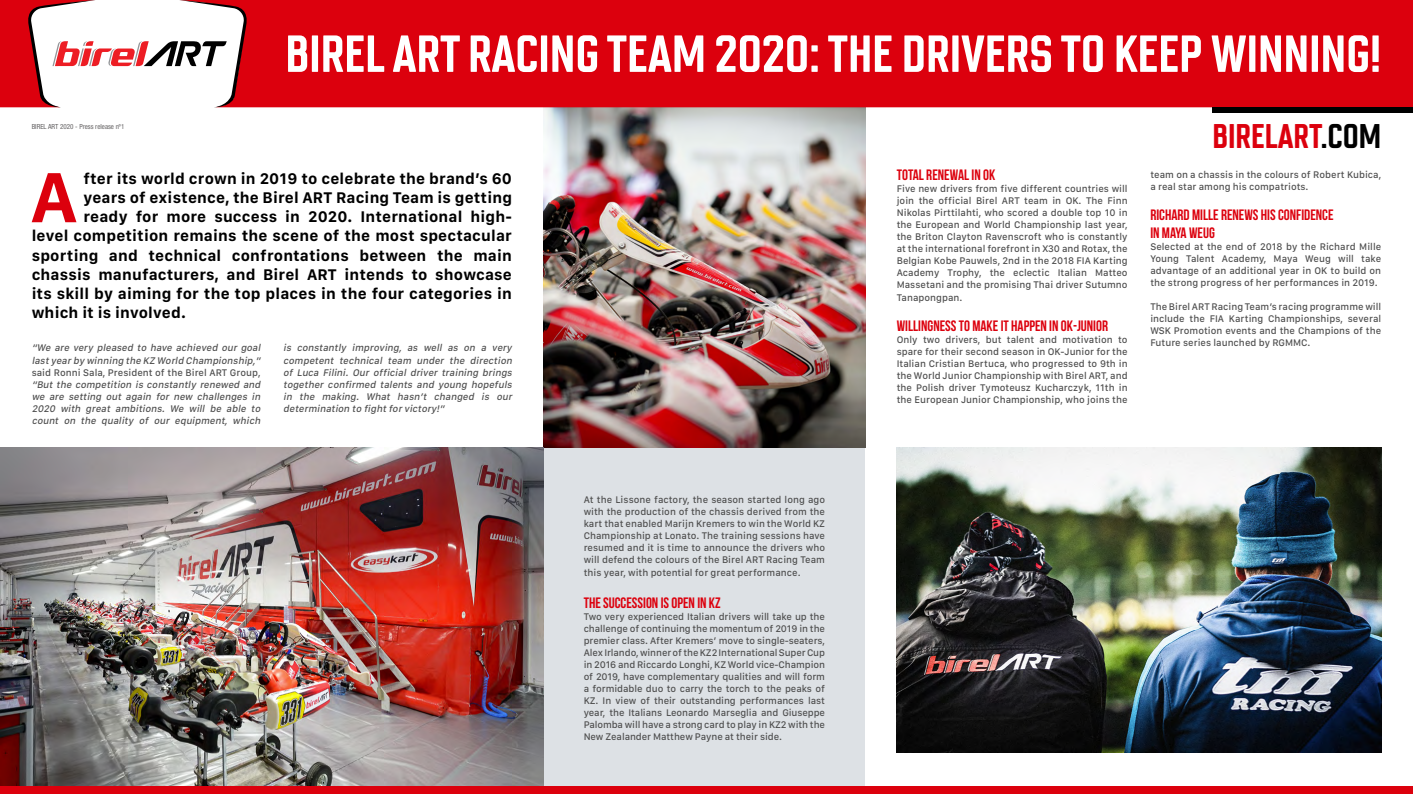
<style>
.page{position:relative;width:1413px;height:794px;background:#fff}
.page>*{position:absolute;margin:0;border:0;box-sizing:border-box;transform-origin:0 0}
.t1{font:700 73.6px "San Francisco Text";color:#dc000d}
.t2{font:700 52px "Chromoxome Pro";color:#fff}
.t3{font:700 34.2px "Chromoxome Pro";color:#dc000d}
.t4{font:700 16px "San Francisco Text";letter-spacing:.01em;color:#000}
.t5{font:700 15px/18px "Bebas Neue";color:#dc000d}
.t6{font:500 10px/12px "San Francisco Text";color:#4e4e4e;text-align:justify}
.t7{font:italic 500 10px/12px "San Francisco Text";color:#4e4e4e;text-align:justify}
.t8{font:condensed 7px "Helvetica Neue LT Pro";color:#646263}
.s1{color:#000}
</style>
<div class="page">
<div style="left:544px;top:447px;width:321px;height:339px;background:#dde1e5"></div>
<img style="left:544px;top:107px;width:321px;height:340px">
<img style="left:0;top:447px;width:544px;height:339px">
<div style="left:0;top:786px;width:1413px;height:8px;background:#dc000d"></div>
<div style="left:249px;top:0;width:1164px;height:107px;background:#dc000d"></div>
<svg style="left:0;top:0;width:249px;height:107px"></svg>
<div style="left:1212px;top:107px;width:201px;height:6px;background:#000"></div>
<img style="left:897px;top:447px;width:484px;height:306px">
<p class="t8" style="left:32px;top:122px;width:94px">BIREL ART 2020 - Press release nº1</p>
<h2 class="t2" style="left:285px;top:24px;width:1097px">BIREL ART RACING TEAM 2020: THE DRIVERS TO KEEP WINNING!</h2>
<h3 class="t3" style="left:1212px;top:116px;width:170px">BIRELART<span class="s1">.COM</span></h3>
<h1 class="t1" style="left:30px;top:152px;width:49px">A</h1>
<h3 class="t4" style="left:83px;top:168px;width:430px">fter its world crown in 2019 to celebrate the brand’s 60</h3>
<h3 class="t4" style="left:83px;top:188px;width:430px">years of existence, the Birel ART Racing Team is getting</h3>
<h3 class="t4" style="left:83px;top:207px;width:430px">ready for more success in 2020. International high-</h3>
<h3 class="t4" style="left:32px;top:226px;width:482px">level competition remains the scene of the most spectacular</h3>
<h3 class="t4" style="left:32px;top:245px;width:482px">sporting and technical confrontations between the main</h3>
<h3 class="t4" style="left:32px;top:264px;width:482px">chassis manufacturers, and Birel ART intends to showcase</h3>
<h3 class="t4" style="left:32px;top:284px;width:482px">its skill by aiming for the top places in the four categories in</h3>
<h3 class="t4" style="left:32px;top:303px;width:156px">which it is involved.</h3>
<p class="t7" style="left:32px;top:343px;width:233px">“We are very pleased to have achieved our goal lastyearby winning the KZ World Championship,”</p>
<p class="t6" style="left:32px;top:367px;width:230px">said Ronni Sala, President of the Birel ART Group,</p>
<p class="t7" style="left:32px;top:379px;width:233px">“But the competition is constantly renewed and we are setting out again for new challenges in 2020 with great ambitions. We will be able to count on the quality of our equipment, which</p>
<p class="t7" style="left:283px;top:343px;width:233px">is constantly improving, as well as on a very competent technical team under the direction of Luca Filini. Our official driver training brings together confirmed talents and young hopefuls in the making. What hasn’t changed is our determination to fightforvictory!”</p>
<p class="t6" style="left:584px;top:494px;width:243px">At the Lissone factory, the season started long ago with the production of the chassis derived from the kart that enabled Marijn Kremers to win the World KZ Championship at Lonato. The training sessions have resumed and it is time to announce the drivers who will defend the colours of the Birel ART Racing Team</p>
<p class="t6" style="left:584px;top:568px;width:218px">this year, with potential for great performance.</p>
<h3 class="t5" style="left:584px;top:593px;width:138px">THE SUCCESSION IS OPEN IN KZ</h3>
<p class="t6" style="left:584px;top:611px;width:243px">Two very experienced Italian drivers will take up the challenge of continuing the momentum of 2019 in the premier class. After Kremers’ move to single-seaters, Alex Irlando, winner of the KZ2 International Super Cup in 2016 and Riccardo Longhi, KZ World vice-Champion of 2019, have complementary qualities and will form a formidable duo to carry the torch to the peaks of KZ. In view of their outstanding performances last year, the Italians Leonardo Marseglia and Giuseppe Palomba will have a strong card to play in KZ2 with the New Zealander Matthew Payne at their side.</p>
<h3 class="t5" style="left:897px;top:165px;width:100px">TOTAL RENEWAL IN OK</h3>
<p class="t6" style="left:897px;top:183px;width:232px">Five new drivers from five different countries will join the official Birel ART team in OK. The Finn Nikolas Pirttilahti, who scored a double top 10 in the European and World Championship last year, the Briton Clayton Ravenscroft who is constantly at the international forefront in X30 and Rotax, the Belgian Kobe Pauwels, 2nd in the 2018 FIA Karting Academy Trophy, the eclectic Italian Matteo Massetani and the promising Thai driver Sutumno Tanapongpan.</p>
<h3 class="t5" style="left:897px;top:317px;width:213px">WILLINGNESS TO MAKE IT HAPPEN IN OK-JUNIOR</h3>
<p class="t6" style="left:897px;top:335px;width:232px">Only two drivers, but talent and motivation to spare for their second season in OK-Junior for the Italian Cristian Bertuca, who progressed to 9th in the World Junior Championship with Birel ART, and the Polish driver Tymoteusz Kucharczyk, 11th in the European Junior Championship, who joins the</p>
<p class="t6" style="left:1150px;top:170px;width:232px">team on a chassis in the colours of Robert Kubica, a real star among his compatriots.</p>
<h3 class="t5" style="left:1150px;top:206px;width:185px">RICHARD MILLE RENEWS HIS CONFIDENCE<br>IN MAYA WEUG</h3>
<p class="t6" style="left:1150px;top:242px;width:232px">Selected at the end of 2018 by the Richard Mille Young Talent Academy, Maya Weug will take advantage of an additional year in OK to build on the strong progress of her performances in 2019.</p>
<p class="t6" style="left:1150px;top:302px;width:232px">The Birel ART Racing Team’s racing programme will include the FIA Karting Championships, several WSK Promotion events and the Champions of the Future series launched by RGMMC.</p>
</div>
